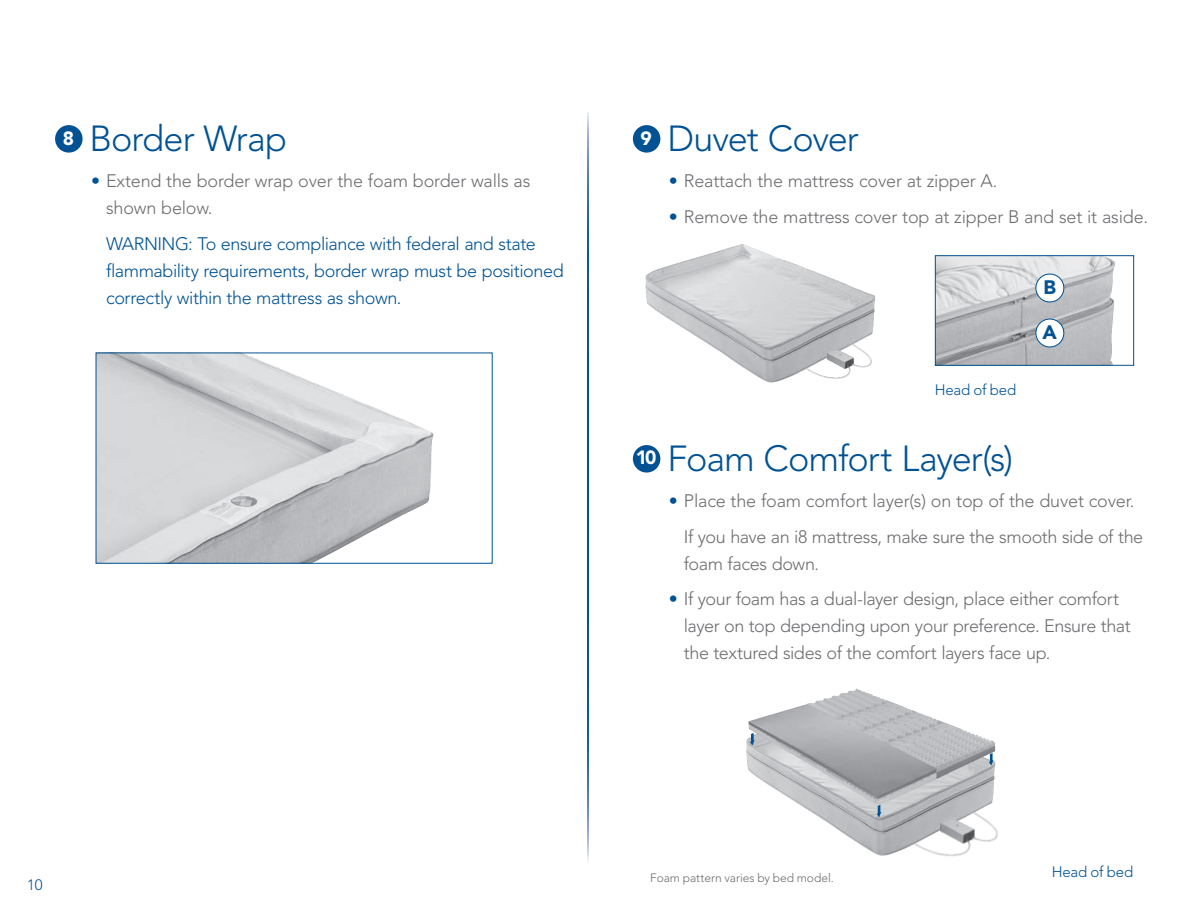
<style>
.page{position:relative;width:1188px;height:918px;background:#fff}
.page>*{position:absolute;margin:0;border:0;box-sizing:border-box;transform-origin:0 0}
.t1{font:300 36px "Avenir LT Std";letter-spacing:-.025em;color:#005294}
.t2{font:900 19.35px "Avenir LT Std";color:#005294}
.t3{font:300 18px/27px "Avenir LT Std";letter-spacing:-.015em;color:#6c6d70}
.t4{font:300 18px/27px "Avenir LT Std";letter-spacing:-.02em;color:#005294}
.t5{font:300 15px "Avenir LT Std";letter-spacing:-.015em;color:#005294}
.t6{font:300 12px "Avenir LT Std";letter-spacing:-.005em;color:#6c6d70}
.s1{color:#005294}
</style>
<div class="page">
<div style="left:55px;top:125px;width:28px;height:28px;background:#005294;border-radius:50%"></div>
<div style="left:633px;top:125px;width:27px;height:28px;background:#005294;border-radius:50%"></div>
<div style="left:633px;top:445px;width:27px;height:28px;background:#005294;border-radius:50%"></div>
<svg style="left:588px;top:112px;width:1px;height:750px"></svg>
<img style="left:98px;top:354px;width:336px;height:208px">
<img style="left:645px;top:244px;width:230px;height:139px">
<img style="left:937px;top:257px;width:179px;height:107px">
<div style="left:935px;top:255px;width:199px;height:111px;border:1px solid #005294"></div>
<div style="left:1036px;top:319px;width:28px;height:28px;background:#fff;border-radius:50%"></div>
<div style="left:1035px;top:319px;width:29px;height:28px;border:1px solid #005294;border-radius:50%"></div>
<div style="left:1036px;top:274px;width:28px;height:28px;background:#fff;border-radius:50%"></div>
<div style="left:1035px;top:274px;width:29px;height:28px;border:1px solid #005294;border-radius:50%"></div>
<img style="left:780px;top:332px;width:95px;height:51px">
<img style="left:746px;top:688px;width:250px;height:167px">
<svg style="left:750px;top:733px;width:5px;height:13px"></svg>
<svg style="left:877px;top:805px;width:1px;height:12px"></svg>
<svg style="left:989px;top:753px;width:5px;height:13px"></svg>
<img style="left:878px;top:797px;width:120px;height:59px">
<h1 class="t1" style="left:63px;top:118px;width:226px"><sup>8</sup> Border Wrap</h1>
<p class="t3" style="left:106px;top:167px;width:426px;text-indent:-15px"><span class="s1">•</span> Extend the border wrap over the foam border walls as shown below.</p>
<p class="t4" style="left:106px;top:230px;width:459px">WARNING: To ensure compliance with federal and state flammability requirements, border wrap must be positioned correctly within the mattress as shown.</p>
<h1 class="t1" style="left:641px;top:118px;width:220px"><sup>9</sup> Duvet Cover</h1>
<p class="t3" style="left:669px;top:167px;width:330px"><span class="s1">•</span> Reattach the mattress cover at zipper A.</p>
<p class="t3" style="left:669px;top:203px;width:481px"><span class="s1">•</span> Remove the mattress cover top at zipper B and set it aside.</p>
<p class="t2" style="left:1043px;top:276px;width:14px">B</p>
<p class="t5" style="left:935px;top:381px;width:83px">Head of bed</p>
<p class="t2" style="left:1043px;top:321px;width:16px">A</p>
<h1 class="t1" style="left:636px;top:438px;width:379px"><sup>10</sup> Foam Comfort Layer(s)</h1>
<p class="t3" style="left:684px;top:483px;width:461px;line-height:35.7px;text-indent:-15px"><span class="s1">•</span> Place the foam comfort layer(s) on top of the duvet cover.<br>If you have an i8 mattress, make sure the smooth side of the</p>
<p class="t3" style="left:684px;top:550px;width:137px">foam faces down.</p>
<p class="t3" style="left:684px;top:586px;width:448px;text-indent:-15px"><span class="s1">•</span> If your foam has a dual-layer design, place either comfort layer on top depending upon your preference. Ensure that the textured sides of the comfort layers face up.</p>
<p class="t5" style="left:27px;top:876px;width:17px">10</p>
<p class="t6" style="left:650px;top:871px;width:185px">Foam pattern varies by bed model.</p>
<p class="t5" style="left:1052px;top:863px;width:83px">Head of bed</p>
</div>
